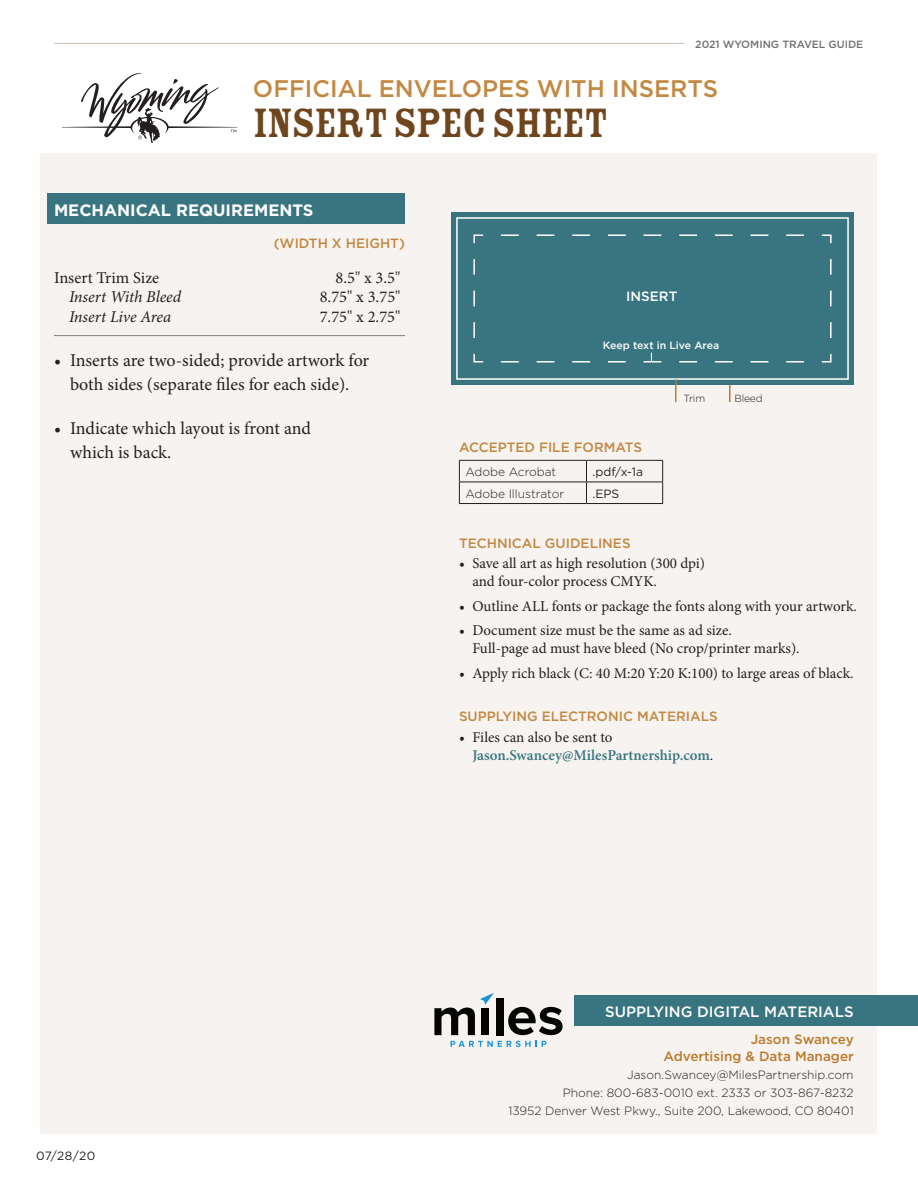
<style>
.page{position:relative;width:918px;height:1188px;background:#fff}
.page>*{position:absolute;margin:0;border:0;box-sizing:border-box;transform-origin:0 0}
.t1{font:45px "Rosewood Std Fill";letter-spacing:-.04em;color:#6e451c}
.t2{font:500 24px "Gotham";color:#c38841}
.t3{font:18px/24px "Minion Pro";color:#231f20;text-align:center}
.specs{font:16.5px "Minion Pro";color:#231f20}
.specs-2{font:italic 16.5px "Minion Pro";letter-spacing:-.005em;color:#231f20}
.section_head{font:700 16.5px "Gotham";color:#fff}
.t4{font:15px/18px "Minion Pro";letter-spacing:-.005em;color:#231f20}
.t5{font:600 15px/18px "Minion Pro";color:#387580}
.subhead{font:500 15px "Gotham";color:#fff}
.subhead-2{font:500 13.5px "Gotham";color:#c38841}
.t6{font:500 13.5px "Gotham";color:#bd7a2b}
.subhead-3{font:500 13.5px "Gotham";color:#fff}
.t7{font:300 12px "Gotham";color:#231f20}
.t8{font:12px "Gotham";color:#231f20}
.t9{font:500 10.5px "Gotham";color:#6f7073}
.subhead-4{font:500 10.5px "Gotham";color:#fff}
.t10{font:300 10.35px "Gotham";letter-spacing:-.02em;color:#231f20}
.s1{font-weight:400;color:#231f20}
</style>
<div class="page">
<div style="left:40px;top:153px;width:838px;height:981px;background:#f6f3f1"></div>
<div style="left:48px;top:193px;width:357px;height:30px;background:#387580"></div>
<svg style="left:62px;top:73px;width:175px;height:70px"></svg>
<div style="left:574px;top:995px;width:344px;height:31px;background:#387580"></div>
<div style="left:496px;top:998px;width:7px;height:37px;background:#040503"></div>
<svg style="left:508px;top:1007px;width:55px;height:28px"></svg>
<svg style="left:434px;top:993px;width:60px;height:42px"></svg>
<svg style="left:451px;top:1041px;width:95px;height:6px"></svg>
<hr style="left:54px;top:335px;width:351px;height:1px;background:#808285">
<div style="left:451px;top:212px;width:403px;height:173px;background:#387580"></div>
<svg style="left:473px;top:234px;width:359px;height:129px"></svg>
<div style="left:456px;top:217px;width:393px;height:163px;border:2px solid #fff"></div>
<svg style="left:501px;top:353px;width:312px;height:10px"></svg>
<hr style="left:54px;top:43px;width:630px;height:1px;background:#c9b9ac">
<hr style="left:459px;top:460px;width:127px;height:1px;background:#231f20">
<hr style="left:586px;top:460px;width:77px;height:1px;background:#231f20">
<hr style="left:459px;top:482px;width:127px;height:1px;background:#231f20">
<svg style="left:459px;top:461px;width:1px;height:42px"></svg>
<hr style="left:586px;top:482px;width:77px;height:1px;background:#231f20">
<svg style="left:586px;top:461px;width:1px;height:42px"></svg>
<svg style="left:662px;top:461px;width:1px;height:42px"></svg>
<hr style="left:459px;top:503px;width:127px;height:1px;background:#231f20">
<hr style="left:586px;top:503px;width:77px;height:1px;background:#231f20">
<svg style="left:729px;top:385px;width:1px;height:17px"></svg>
<svg style="left:675px;top:379px;width:1px;height:23px"></svg>
<p class="t9" style="left:695px;top:37px;width:170px">2021 WYOMING TRAVEL GUIDE</p>
<p class="t2" style="left:253px;top:73px;width:467px">OFFICIAL ENVELOPES WITH INSERTS</p>
<p class="t1" style="left:253px;top:99px;width:357px">INSERT SPEC SHEET</p>
<p class="section_head" style="left:54px;top:199px;width:261px">MECHANICAL REQUIREMENTS</p>
<p class="subhead-2" style="left:274px;top:234px;width:133px">(WIDTH X HEIGHT)</p>
<p class="specs" style="left:54px;top:266px;width:107px">Insert Trim Size</p>
<p class="specs" style="left:336px;top:266px;width:66px">8.5" x 3.5"</p>
<p class="specs-2" style="left:69px;top:287px;width:114px">Insert With Bleed</p>
<p class="specs" style="left:320px;top:286px;width:82px">8.75" x 3.75"</p>
<p class="specs-2" style="left:69px;top:307px;width:104px">Insert Live Area</p>
<p class="specs" style="left:320px;top:305px;width:82px">7.75" x 2.75"</p>
<p class="t3" style="left:54px;top:348px;width:317px">• Inserts are two-sided; provide artwork for both sides (separate files for each side).</p>
<p class="t3" style="left:70px;top:417px;width:243px;text-align:left;text-indent:-16px">• Indicate which layout is front and which is back.</p>
<p class="subhead-3" style="left:626px;top:287px;width:53px">INSERT</p>
<p class="subhead-4" style="left:603px;top:338px;width:118px">Keep text in Live Area</p>
<p class="subhead-2" style="left:459px;top:438px;width:185px">ACCEPTED FILE FORMATS</p>
<p class="t7" style="left:465px;top:464px;width:93px">Adobe Acrobat</p>
<p class="t8" style="left:592px;top:464px;width:52px">.pdf/x-1a</p>
<p class="t7" style="left:465px;top:486px;width:100px">Adobe Illustrator</p>
<p class="t8" style="left:592px;top:486px;width:28px">.EPS</p>
<p class="t10" style="left:684px;top:392px;width:23px">Trim</p>
<p class="t10" style="left:734px;top:392px;width:30px">Bleed</p>
<p class="subhead-2" style="left:459px;top:534px;width:173px">TECHNICAL GUIDELINES</p>
<p class="t4" style="left:472px;top:554px;width:234px;text-indent:-13px">• Save all art as high resolution (300 dpi) and four-color process CMYK.</p>
<p class="t4" style="left:459px;top:597px;width:399px">• Outline ALL fonts or package the fonts along with your artwork.</p>
<p class="t4" style="left:472px;top:622px;width:329px;text-indent:-13px">• Document size must be the same as ad size.<br>Full-page ad must have bleed (No crop/printer marks).</p>
<p class="t4" style="left:459px;top:664px;width:396px">• Apply rich black (C: 40 M:20 Y:20 K:100) to large areas of black.</p>
<p class="subhead-2" style="left:459px;top:708px;width:260px">SUPPLYING ELECTRONIC MATERIALS</p>
<p class="t5" style="left:472px;top:728px;width:243px;text-indent:-13px"><span class="s1">• Files can also be sent to<br></span>Jason.Swancey@MilesPartnership.com<span class="s1">.</span></p>
<p class="t8" style="left:36px;top:1148px;width:61px">07/28/20</p>
<p class="subhead" style="left:605px;top:1002px;width:250px">SUPPLYING DIGITAL MATERIALS</p>
<p class="t6" style="left:751px;top:1031px;width:105px">Jason Swancey</p>
<p class="t6" style="left:663px;top:1047px;width:192px">Advertising &amp; Data Manager</p>
<p class="t7" style="left:627px;top:1067px;width:228px">Jason.Swancey@MilesPartnership.com</p>
<p class="t7" style="left:563px;top:1085px;width:292px">Phone: 800-683-0010 ext. 2333 or 303-867-8232</p>
<p class="t7" style="left:508px;top:1103px;width:347px">13952 Denver West Pkwy., Suite 200, Lakewood, CO 80401</p>
</div>
